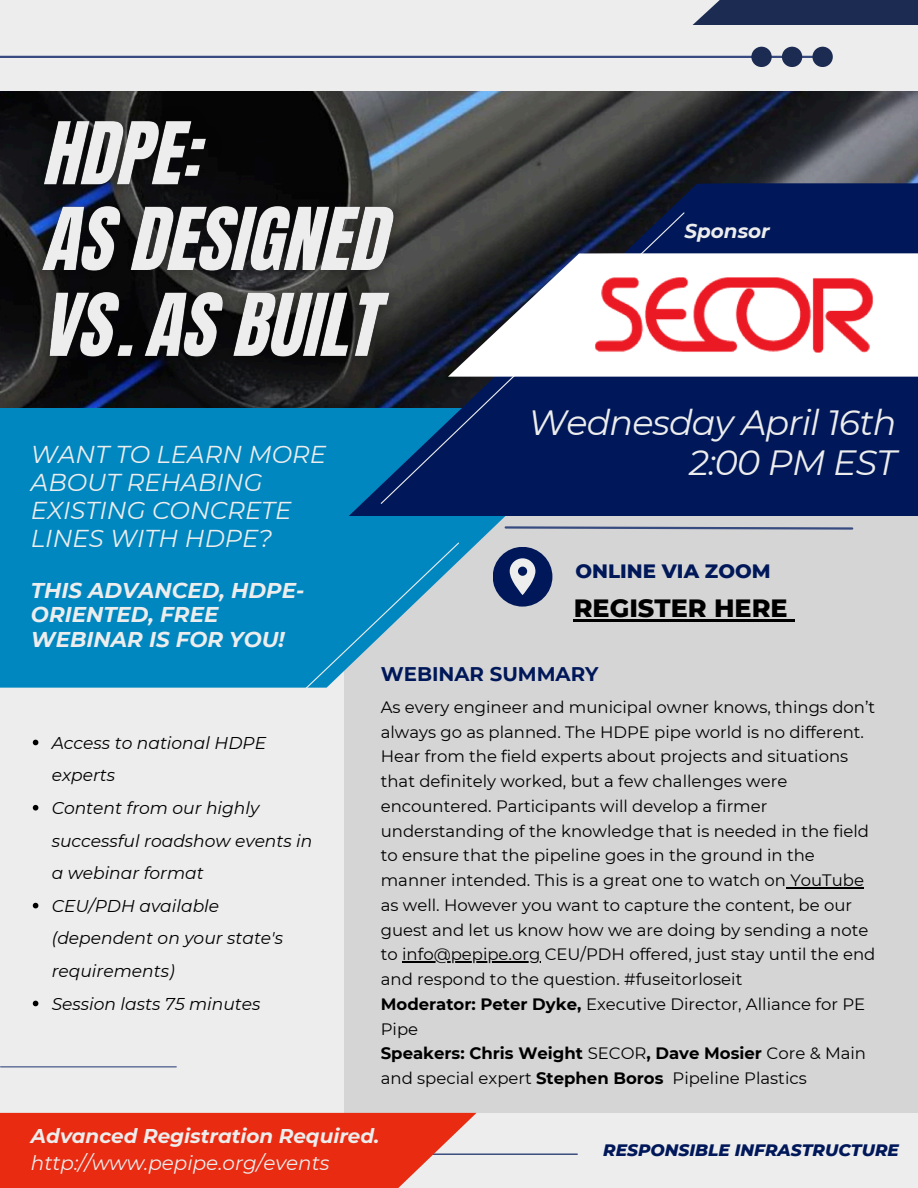
<style>
.page{position:relative;width:918px;height:1188px;background:#ededed}
.page>*{position:absolute;margin:0;border:0;box-sizing:border-box;transform-origin:0 0}
.t1{font:italic 34.95px/40.5px "Montserrat";letter-spacing:-.025em;color:#ededed;text-align:right}
.t2{font:800 25.5px "Montserrat";color:#000}
.t3{font:italic 24.45px/28.2px "Montserrat";color:#ededed}
.t4{font:italic 700 21.45px/24.8px "Montserrat";color:#ededed}
.t5{font:italic 700 19.95px "Montserrat";color:#ededed}
.t6{font:italic 19.95px "Montserrat";color:#ededed}
.t7{font:700 19.8px "Montserrat";color:#001859}
.t8{font:800 19.8px "Montserrat";color:#001859}
.t9{font:italic 17.1px/32.7px "Montserrat";color:#000}
.t10{font:italic 800 16.95px "Montserrat";color:#001859}
.t11{font:16.5px/24.8px "Montserrat";color:#000}
.s1{font-weight:700}
</style>
<div class="page">
<div style="left:344px;top:504px;width:574px;height:608px;background:#d5d5d5"></div>
<svg style="left:0;top:408px;width:673px;height:280px;fill:#0087c0"></svg>
<img style="left:0;top:92px;width:918px;height:316px">
<svg style="left:250px;top:541px;width:210px;height:147px"></svg>
<svg style="left:349px;top:183px;width:569px;height:333px;background:#09265a"></svg>
<hr style="left:402px;top:1154px;width:175px;height:1px;background:#001859">
<div style="left:0;top:1113px;width:477px;height:75px;background:#e82b11"></div>
<div style="left:692px;top:0;width:226px;height:25px;background:#1c2b52"></div>
<svg style="left:380px;top:211px;width:306px;height:294px;background:#0d2757"></svg>
<svg style="left:448px;top:253px;width:102px;height:124px;background:#6f727a"></svg>
<hr style="left:0;top:56px;width:820px;height:2px;background:#374b80">
<div style="left:493px;top:547px;width:59px;height:60px;background:#001859;border-radius:50%"></div>
<svg style="left:510px;top:558px;width:25px;height:37px"></svg>
<svg style="left:503px;top:525px;width:351px;height:6px"></svg>
<svg style="left:751px;top:47px;width:81px;height:20px"></svg>
<hr style="left:1px;top:1066px;width:175px;height:1px;background:#374b80">
<img style="left:550px;top:200px;width:368px;height:230px">
<hr style="left:786px;top:887px;width:78px;height:1px;background:#000">
<hr style="left:402px;top:961px;width:138px;height:2px;background:#000">
<svg style="left:33px;top:740px;width:5px;height:5px"></svg>
<svg style="left:33px;top:805px;width:5px;height:6px"></svg>
<svg style="left:33px;top:903px;width:5px;height:5px"></svg>
<svg style="left:33px;top:1001px;width:5px;height:5px"></svg>
<img style="left:15px;top:96px;width:408px;height:290px">
<hr style="left:574px;top:620px;width:214px;height:2px;background:#000">
<svg style="left:788px;top:620px;width:7px;height:2px"></svg>
<h3 class="t5" style="left:684px;top:219px;width:87px">Sponsor</h3>
<h2 class="t3" style="left:31px;top:440px;width:297px">WANT TO LEARN MORE<br>ABOUT REHABING<br>EXISTING CONCRETE<br>LINES WITH HDPE?</h2>
<h4 class="t4" style="left:31px;top:577px;width:275px">THIS ADVANCED, HDPE-<br>ORIENTED, FREE<br>WEBINAR IS FOR YOU!</h4>
<p class="t9" style="left:52px;top:726px;width:216px">Access to national HDPE experts</p>
<p class="t9" style="left:52px;top:791px;width:262px">Content from our highly successful roadshow events in a webinar format</p>
<p class="t9" style="left:52px;top:889px;width:233px">CEU/PDH available (dependent on your state's requirements)</p>
<h5 class="t9" style="left:52px;top:987px;width:210px">Session lasts 75 minutes</h5>
<h5 class="t1" style="left:528px;top:402px;width:370px">Wednesday April 16th<br>2:00 PM EST</h5>
<h6 class="t8" style="left:576px;top:559px;width:197px">ONLINE VIA ZOOM</h6>
<p class="t2" style="left:574px;top:593px;width:216px">REGISTER HERE</p>
<p class="t7" style="left:381px;top:662px;width:219px">WEBINAR SUMMARY</p>
<p class="t11" style="left:381px;top:695px;width:496px">As every engineer and municipal owner knows, things don’t always go as planned. The HDPE pipe world is no different.<br>Hear from the field experts about projects and situations that definitely worked, but a few challenges were encountered. Participants will develop a firmer understanding of the knowledge that is needed in the field to ensure that the pipeline goes in the ground in the manner intended. This is a great one to watch on YouTube as well. However you want to capture the content, be our guest and let us know how we are doing by sending a note to info@pepipe.org CEU/PDH offered, just stay until the end</p>
<p class="t11" style="left:381px;top:967px;width:487px">and respond to the question. #fuseitorloseit<br><span class="s1">Moderator: Peter Dyke,</span> Executive Director, Alliance for PE Pipe<br><span class="s1">Speakers: Chris Weight</span> SECOR<span class="s1">, Dave Mosier</span> Core &amp; Main and special expert <span class="s1">Stephen Boros</span> Pipeline Plastics</p>
<p class="t5" style="left:31px;top:1124px;width:350px">Advanced Registration Required.</p>
<p class="t6" style="left:31px;top:1151px;width:300px">http://www.pepipe.org/events</p>
<h5 class="t10" style="left:603px;top:1139px;width:297px">RESPONSIBLE INFRASTRUCTURE</h5>
</div>
